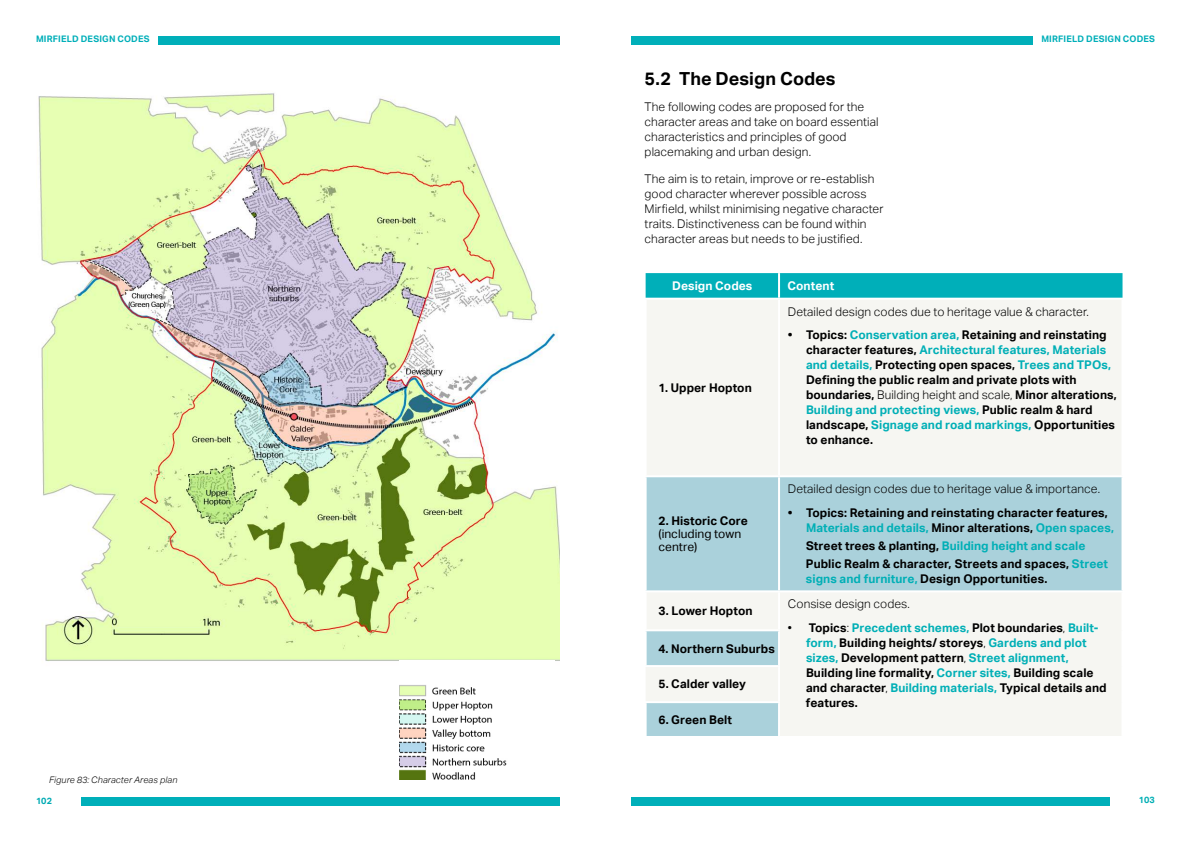
<style>
.page{position:relative;width:1191px;height:842px;background:#fff}
.page>*{position:absolute;margin:0;border:0;box-sizing:border-box;transform-origin:0 0}
.t1{font:700 18px "AECOM Sans";color:#000}
.t2{font:700 12px/15px "AECOM Sans";letter-spacing:.005em;color:#000}
.t3{font:300 12px/15px "AECOM Sans";letter-spacing:.005em;color:#000}
.t4{font:12px/13px "AECOM Sans";letter-spacing:.005em;color:#000}
.t5{font:700 12px "AECOM Sans";letter-spacing:.005em;color:#fff}
.t6{font:700 9px "AECOM Sans";letter-spacing:.02em;color:#00afb9}
.t7{font:italic 300 9px "AECOM Sans";letter-spacing:.015em;color:#000}
.t8{font:700 9px "AECOM Sans";color:#00aab3}
.t9{font:700 9px "AECOM Sans";color:#02afb5}
.s1{color:#00afb6}
.s2{font-weight:300}
</style>
<div class="page">
<div style="left:158px;top:36px;width:401px;height:9px;background:#00afb9"></div>
<div style="left:81px;top:797px;width:478px;height:9px;background:#00afb9"></div>
<div style="left:631px;top:36px;width:402px;height:9px;background:#00afb9"></div>
<div style="left:631px;top:797px;width:479px;height:9px;background:#00afb9"></div>
<img style="left:38px;top:93px;width:521px;height:569px">
<img style="left:400px;top:660px;width:155px;height:120px">
<svg style="left:645px;top:273px;width:477px;height:25px;background:#04b0ba"></svg>
<div style="left:647px;top:300px;width:474px;height:175px;background:#f6f6f2"></div>
<svg style="left:646px;top:477px;width:475px;height:259px;fill:#aad1db"></svg>
<hr style="left:778px;top:273px;width:2px;height:25px;background:#fff">
<hr style="left:644px;top:665px;width:136px;height:2px;background:#fff">
<hr style="left:644px;top:701px;width:136px;height:2px;background:#fff">
<hr style="left:778px;top:477px;width:2px;height:113px;background:#fff">
<hr style="left:644px;top:590px;width:135px;height:2px;background:#fff">
<hr style="left:644px;top:629px;width:136px;height:2px;background:#fff">
<hr style="left:778px;top:300px;width:2px;height:175px;background:#fff">
<hr style="left:779px;top:590px;width:344px;height:2px;background:#fff">
<hr style="left:778px;top:592px;width:2px;height:37px;background:#fff">
<hr style="left:778px;top:631px;width:2px;height:34px;background:#fff">
<hr style="left:778px;top:667px;width:2px;height:34px;background:#fff">
<hr style="left:778px;top:703px;width:2px;height:33px;background:#fff">
<p class="t6" style="left:36px;top:34px;width:115px">MIRFIELD DESIGN CODES</p>
<p class="t6" style="left:1041px;top:34px;width:115px">MIRFIELD DESIGN CODES</p>
<h1 class="t1" style="left:644px;top:68px;width:192px">5.2 The Design Codes</h1>
<p class="t3" style="left:644px;top:100px;width:235px">The following codes are proposed for the character areas and take on board essential characteristics and principles of good placemaking and urban design.</p>
<p class="t3" style="left:644px;top:171px;width:240px">The aim is to retain, improve or re-establish good character wherever possible across Mirfield, whilst minimising negative character traits. Distinctiveness can be found within character areas but needs to be justified.</p>
<p class="t5" style="left:672px;top:279px;width:82px">Design Codes</p>
<p class="t5" style="left:787px;top:279px;width:48px">Content</p>
<p class="t7" style="left:49px;top:774px;width:130px">Figure 83: Character Areas plan</p>
<p class="t2" style="left:658px;top:380px;width:95px">1. Upper Hopton</p>
<p class="t3" style="left:788px;top:304px;width:302px">Detailed design codes due to heritage value &amp; character.</p>
<p class="t2" style="left:806px;top:328px;width:312px;text-indent:-18px">• Topics: <span class="s1">Conservation area,</span> Retaining and reinstating character features, <span class="s1">Architectural features, Materials and details,</span> Protecting open spaces, <span class="s1">Trees and TPOs, </span>Defining the public realm and private plots with boundaries, <span class="s2">Building height and scale,</span> Minor alterations, <span class="s1">Building and protecting views,</span> Public realm &amp; hard landscape, <span class="s1">Signage and road markings,</span> Opportunities to enhance.</p>
<p class="t2" style="left:658px;top:513px;width:91px">2. Historic Core</p>
<p class="t4" style="left:658px;top:527px;width:84px">(including town centre)</p>
<p class="t2" style="left:658px;top:603px;width:96px">3. Lower Hopton</p>
<p class="t2" style="left:658px;top:641px;width:118px">4. Northern Suburbs</p>
<p class="t2" style="left:658px;top:677px;width:89px">5. Calder valley</p>
<p class="t2" style="left:658px;top:712px;width:75px">6. Green Belt</p>
<p class="t3" style="left:788px;top:482px;width:314px">Detailed design codes due to heritage value &amp; importance.</p>
<p class="t2" style="left:806px;top:505px;width:309px;text-indent:-18px">• Topics: Retaining and reinstating character features,<br><span class="s1">Materials and details,</span> Minor alterations, <span class="s1">Open spaces,</span></p>
<p class="t2" style="left:806px;top:537px;width:304px;line-height:18px">Street trees &amp; planting, <span class="s1">Building height and scale<br></span>Public Realm &amp; character, Streets and spaces, <span class="s1">Street</span></p>
<p class="t2" style="left:806px;top:571px;width:243px"><span class="s1">signs and furniture,</span> Design Opportunities.</p>
<p class="t3" style="left:788px;top:597px;width:123px">Consise design codes.</p>
<p class="t2" style="left:806px;top:620px;width:302px;text-indent:-18px"><span class="s2">•</span> Topics<span class="s2">:</span> <span class="s1">Precedent schemes,</span> Plot boundaries<span class="s2">,</span> <span class="s1">Built&shy;form,</span> Building heights/ storeys<span class="s2">,</span> <span class="s1">Gardens and plot sizes,</span> Development pattern<span class="s2">,</span> <span class="s1">Street alignment, </span>Building line formality, <span class="s1">Corner sites,</span> Building scale and character<span class="s2">,</span> <span class="s1">Building materials,</span> Typical details and features.</p>
<p class="t8" style="left:36px;top:795px;width:18px">102</p>
<p class="t9" style="left:1138px;top:795px;width:18px">103</p>
</div>
